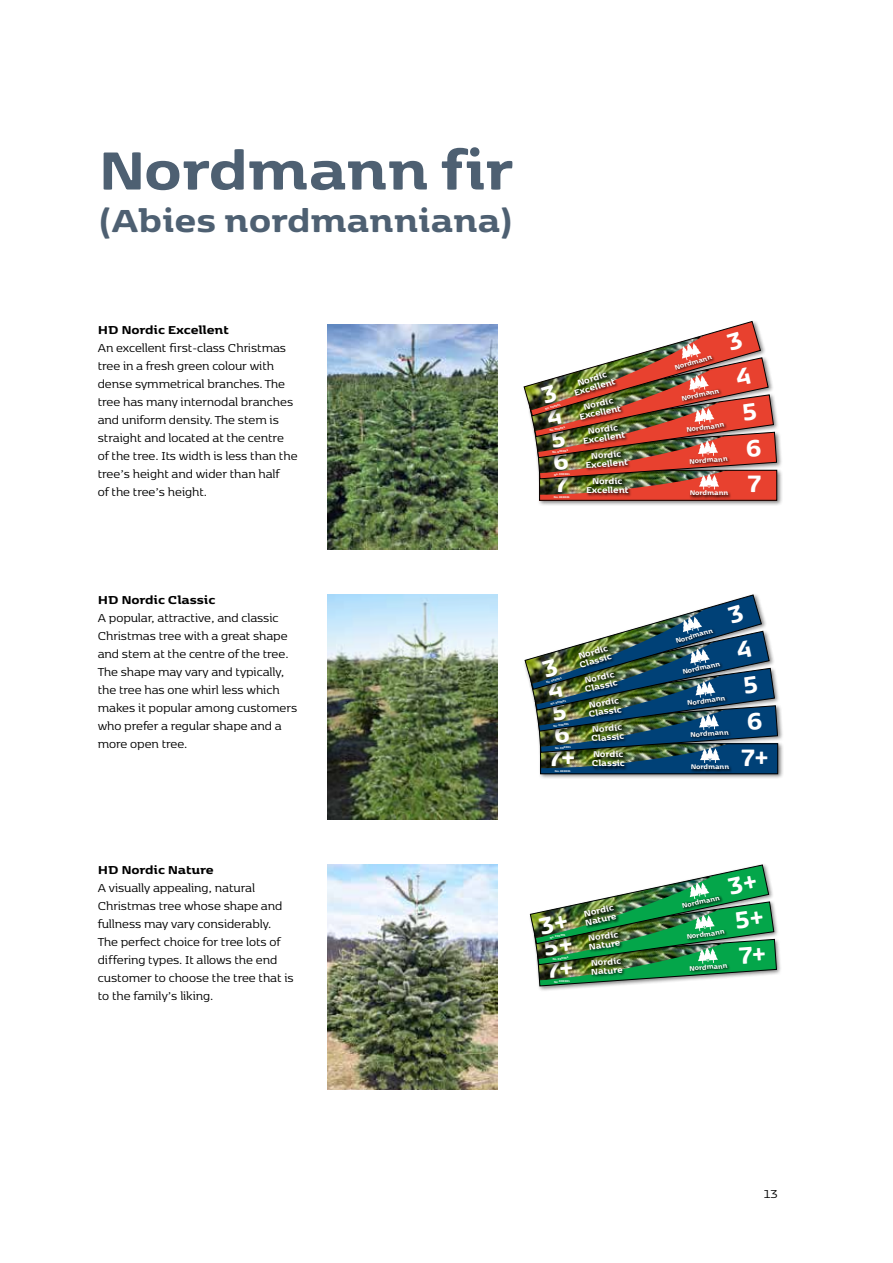
<style>
.page{position:relative;width:893px;height:1263px;background:#fff}
.page>*{position:absolute;margin:0;border:0;box-sizing:border-box;transform-origin:0 0}
.t1{font:700 63px "Kobenhavn HDK";color:#4e6072}
.t2{font:700 37.5px "Kobenhavn HDK";color:#4e6072}
.t3{font:700 27.9px "Kobenhavn HDK";color:#fff;scale:.94 1}
.t4{font:13.5px/18px "Kobenhavn HDK";color:#000}
.t5{font:700 13.5px "Kobenhavn HDK";color:#000}
.t6{font:700 10.05px/9px "Kobenhavn HDK";color:#fff;scale:.94 1}
.t7{font:700 7.8px "Kobenhavn HDK";color:#fff;scale:.94 1}
.t8{font:700 3px "Kobenhavn HDK";color:#fff;scale:.94 1}
</style>
<div class="page">
<div style="left:538px;top:741px;width:246px;height:39px;background:#000;opacity:.5"></div>
<div style="left:541px;top:744px;width:237px;height:30px;background:#004177"></div>
<img style="left:542px;top:763px;width:49px;height:5px">
<svg style="left:591px;top:763px;width:36px;height:7px"></svg>
<svg style="left:691px;top:765px;width:41px;height:7px"></svg>
<div style="left:540px;top:744px;width:238px;height:30px;border:1px solid #000"></div>
<div style="left:536px;top:937px;width:246px;height:54px;background:#000;opacity:.5"></div>
<div style="left:537px;top:468px;width:246px;height:38px;background:#000;opacity:.5"></div>
<div style="left:540px;top:470px;width:237px;height:30px;background:#e8412f"></div>
<img style="left:541px;top:489px;width:45px;height:6px">
<svg style="left:586px;top:489px;width:45px;height:8px"></svg>
<svg style="left:689px;top:489px;width:42px;height:9px"></svg>
<img style="left:327px;top:324px;width:171px;height:225px">
<img style="left:327px;top:595px;width:171px;height:224px">
<img style="left:327px;top:865px;width:171px;height:224px">
<img style="left:525px;top:595px;width:253px;height:168px">
<img style="left:530px;top:865px;width:247px;height:121px">
<img style="left:524px;top:321px;width:253px;height:168px">
<h1 class="t1" style="left:98px;top:124px;width:415px">Nordmann fir</h1>
<h2 class="t2" style="left:98px;top:192px;width:417px">(Abies nordmanniana)</h2>
<p class="t5" style="left:98px;top:319px;width:133px">HD Nordic Excellent</p>
<p class="t4" style="left:98px;top:338px;width:201px">An excellent first-class Christmas tree in a fresh green colour with dense symmetrical branches. The tree has many internodal branches and uniform density. The stem is straight and located at the centre of the tree. Its width is less than the tree’s height and wider than half<br>of the tree’s height.</p>
<p class="t8" style="left:545px;top:407px;width:18px;rotate:-16deg">No. 000001</p>
<p class="t6" style="left:570px;top:380px;width:47px;text-align:center;rotate:-16deg">Nordic<br>Excellent</p>
<p class="t6" style="left:577px;top:403px;width:47px;text-align:center;rotate:-12deg">Nordic<br>Excellent</p>
<p class="t7" style="left:673px;top:363px;width:42px;rotate:-16deg">Nordmann</p>
<p class="t7" style="left:680px;top:393px;width:42px;rotate:-12deg">Nordmann</p>
<p class="t8" style="left:549px;top:429px;width:18px;rotate:-12deg">No. 000001</p>
<p class="t7" style="left:686px;top:425px;width:42px;rotate:-8deg">Nordmann</p>
<p class="t6" style="left:581px;top:427px;width:47px;text-align:center;rotate:-8deg">Nordic<br>Excellent</p>
<p class="t8" style="left:552px;top:451px;width:18px;rotate:-8deg">No. 000001</p>
<p class="t6" style="left:585px;top:451px;width:47px;text-align:center;rotate:-4deg">Nordic<br>Excellent</p>
<p class="t7" style="left:689px;top:456px;width:42px;rotate:-4deg">Nordmann</p>
<p class="t8" style="left:554px;top:473px;width:18px;rotate:-4deg">No. 000001</p>
<h3 class="t3" style="left:555px;top:466px;width:16px">7</h3>
<h3 class="t3" style="left:748px;top:466px;width:16px">7</h3>
<p class="t6" style="left:586px;top:476px;width:47px;text-align:center">Nordic<br>Excellent</p>
<p class="t7" style="left:690px;top:488px;width:42px">Nordmann</p>
<p class="t8" style="left:554px;top:495px;width:18px">No. 000001</p>
<p class="t5" style="left:98px;top:589px;width:119px">HD Nordic Classic</p>
<p class="t4" style="left:98px;top:608px;width:201px">A popular, attractive, and classic<br>Christmas tree with a great shape and stem at the centre of the tree.<br>The shape may vary and typically, the tree has one whirl less which makes it popular among customers who prefer a regular shape and a more open tree.</p>
<p class="t5" style="left:98px;top:859px;width:117px">HD Nordic Nature</p>
<p class="t4" style="left:98px;top:878px;width:197px">A visually appealing, natural<br>Christmas tree whose shape and fullness may vary considerably.<br>The perfect choice for tree lots of differing types. It allows the end customer to choose the tree that is to the family’s liking.</p>
<p class="t8" style="left:546px;top:680px;width:18px;rotate:-16deg">No. 000001</p>
<p class="t6" style="left:576px;top:652px;width:37px;rotate:-16deg">Nordic<br>Classic</p>
<p class="t6" style="left:582px;top:676px;width:37px;rotate:-12deg">Nordic<br>Classic</p>
<p class="t7" style="left:674px;top:636px;width:42px;rotate:-16deg">Nordmann</p>
<p class="t7" style="left:681px;top:667px;width:42px;rotate:-12deg">Nordmann</p>
<p class="t8" style="left:550px;top:702px;width:18px;rotate:-12deg">No. 000001</p>
<p class="t7" style="left:687px;top:698px;width:42px;rotate:-8deg">Nordmann</p>
<p class="t6" style="left:587px;top:700px;width:37px;rotate:-8deg">Nordic<br>Classic</p>
<p class="t8" style="left:553px;top:724px;width:18px;rotate:-8deg">No. 000001</p>
<p class="t6" style="left:590px;top:725px;width:37px;rotate:-4deg">Nordic<br>Classic</p>
<p class="t7" style="left:690px;top:730px;width:42px;rotate:-4deg">Nordmann</p>
<p class="t8" style="left:555px;top:746px;width:18px;rotate:-4deg">No. 000001</p>
<h3 class="t3" style="left:549px;top:740px;width:31px">7+</h3>
<p class="t8" style="left:555px;top:769px;width:18px">No. 000001</p>
<p class="t6" style="left:593px;top:750px;width:34px">Nordic</p>
<p class="t6" style="left:592px;top:758px;width:37px">Classic</p>
<p class="t7" style="left:691px;top:762px;width:42px">Nordmann</p>
<h3 class="t3" style="left:742px;top:740px;width:31px">7+</h3>
<p class="t6" style="left:582px;top:909px;width:35px;rotate:-12deg">Nordic<br>Nature</p>
<p class="t7" style="left:681px;top:901px;width:42px;rotate:-12deg">Nordmann</p>
<p class="t8" style="left:550px;top:936px;width:18px;rotate:-12deg">No. 000001</p>
<p class="t7" style="left:686px;top:932px;width:42px;rotate:-8deg">Nordmann</p>
<p class="t6" style="left:587px;top:933px;width:35px;rotate:-8deg">Nordic<br>Nature</p>
<p class="t8" style="left:552px;top:958px;width:18px;rotate:-8deg">No. 000001</p>
<p class="t8" style="left:554px;top:980px;width:18px;rotate:-4deg">No. 000001</p>
<p class="t6" style="left:590px;top:958px;width:35px;rotate:-4deg">Nordic<br>Nature</p>
<p class="t7" style="left:689px;top:963px;width:42px;rotate:-4deg">Nordmann</p>
<p class="t4" style="left:764px;top:1184px;width:15px">13</p>
</div>
